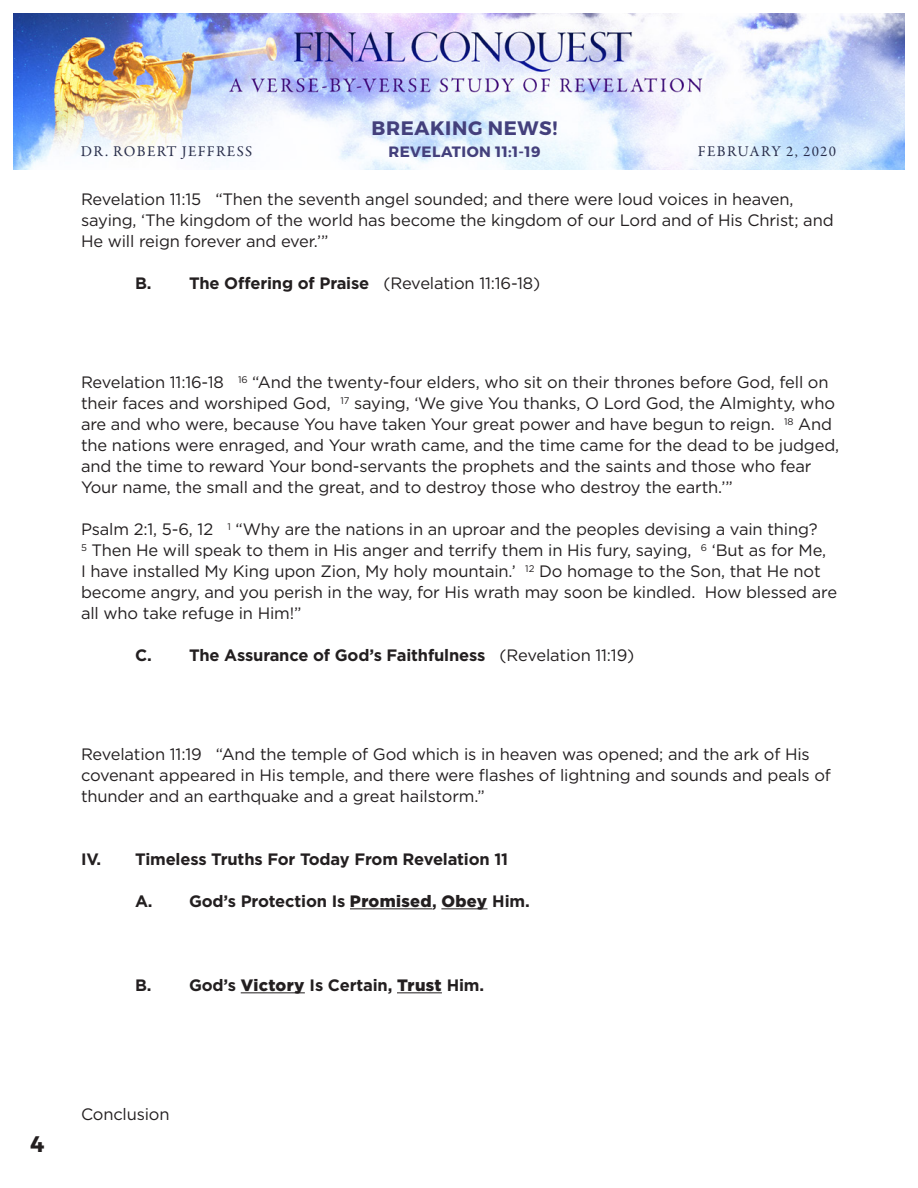
<style>
.page{position:relative;width:918px;height:1188px;background:#fff}
.page>*{position:absolute;margin:0;border:0;box-sizing:border-box;transform-origin:0 0}
.t1{font:700 22.5px "Montserrat";color:#231f20}
.t2{font:700 19.5px "Montserrat";letter-spacing:.03em;color:#44407c}
.t3{font:16.5px/21px "Gotham";letter-spacing:-.01em;color:#231f20}
.t4{font:700 16.5px "Gotham";letter-spacing:-.01em;color:#231f20}
.t5{font:15px "Garamond Premr Pro";letter-spacing:.085em;color:#282d4a}
.t6{font:700 15px "Montserrat";letter-spacing:.03em;color:#44407c}
.s1{font-weight:400}
.s2{font-weight:900}
</style>
<div class="page">
<hr style="left:350px;top:908px;width:82px;height:1px;background:#231f20">
<hr style="left:441px;top:908px;width:47px;height:1px;background:#231f20">
<hr style="left:241px;top:992px;width:64px;height:1px;background:#231f20">
<hr style="left:397px;top:992px;width:45px;height:1px;background:#231f20">
<img style="left:14px;top:14px;width:890px;height:156px">
<p class="t2" style="left:372px;top:116px;width:187px">BREAKING NEWS!</p>
<p class="t6" style="left:388px;top:142px;width:154px">REVELATION 11:1-19</p>
<p class="t5" style="left:81px;top:143px;width:173px">DR. ROBERT JEFFRESS</p>
<p class="t5" style="left:698px;top:143px;width:140px">FEBRUARY 2, 2020</p>
<p class="t3" style="left:81px;top:189px;width:754px">Revelation 11:15 “Then the seventh angel sounded; and there were loud voices in heaven, saying, ‘The kingdom of the world has become the kingdom of our Lord and of His Christ; and<br>He will reign forever and ever.’”</p>
<p class="t4" style="left:135px;top:272px;width:407px">B. The Offering of Praise <span class="s1">(Revelation 11:16-18)</span></p>
<p class="t3" style="left:81px;top:372px;width:760px">Revelation 11:16-18 <sup>16</sup> “And the twenty-four elders, who sit on their thrones before God, fell on their faces and worshiped God, <sup>17</sup> saying, ‘We give You thanks, O Lord God, the Almighty, who are and who were, because You have taken Your great power and have begun to reign. <sup>18</sup> And the nations were enraged, and Your wrath came, and the time came for the dead to be judged, and the time to reward Your bond-servants the prophets and the saints and those who fear Your name, the small and the great, and to destroy those who destroy the earth.’”</p>
<p class="t3" style="left:81px;top:519px;width:738px">Psalm 2:1, 5-6, 12 <sup>1</sup> “Why are the nations in an uproar and the peoples devising a vain thing?</p>
<p class="t3" style="left:81px;top:540px;width:758px"><sup>5</sup> Then He will speak to them in His anger and terrify them in His fury, saying, <sup>6</sup> ‘But as for Me,<br>I have installed My King upon Zion, My holy mountain.’ <sup>12</sup> Do homage to the Son, that He not become angry, and you perish in the way, for His wrath may soon be kindled. How blessed are all who take refuge in Him!”</p>
<p class="t4" style="left:135px;top:644px;width:501px">C. The Assurance of God’s Faithfulness <span class="s1">(Revelation 11:19)</span></p>
<p class="t3" style="left:81px;top:744px;width:751px">Revelation 11:19 “And the temple of God which is in heaven was opened; and the ark of His covenant appeared in His temple, and there were flashes of lightning and sounds and peals of thunder and an earthquake and a great hailstorm.”</p>
<p class="t4" style="left:81px;top:848px;width:429px">IV. Timeless Truths For Today From Revelation 11</p>
<p class="t4" style="left:135px;top:890px;width:396px">A. God’s Protection Is <span class="s2">Promised</span>, <span class="s2">Obey</span> Him.</p>
<p class="t4" style="left:135px;top:974px;width:351px">B. God’s <span class="s2">Victory</span> Is Certain, <span class="s2">Trust</span> Him.</p>
<p class="t1" style="left:30px;top:1130px;width:16px">4</p>
<p class="t3" style="left:81px;top:1104px;width:90px">Conclusion</p>
</div>
